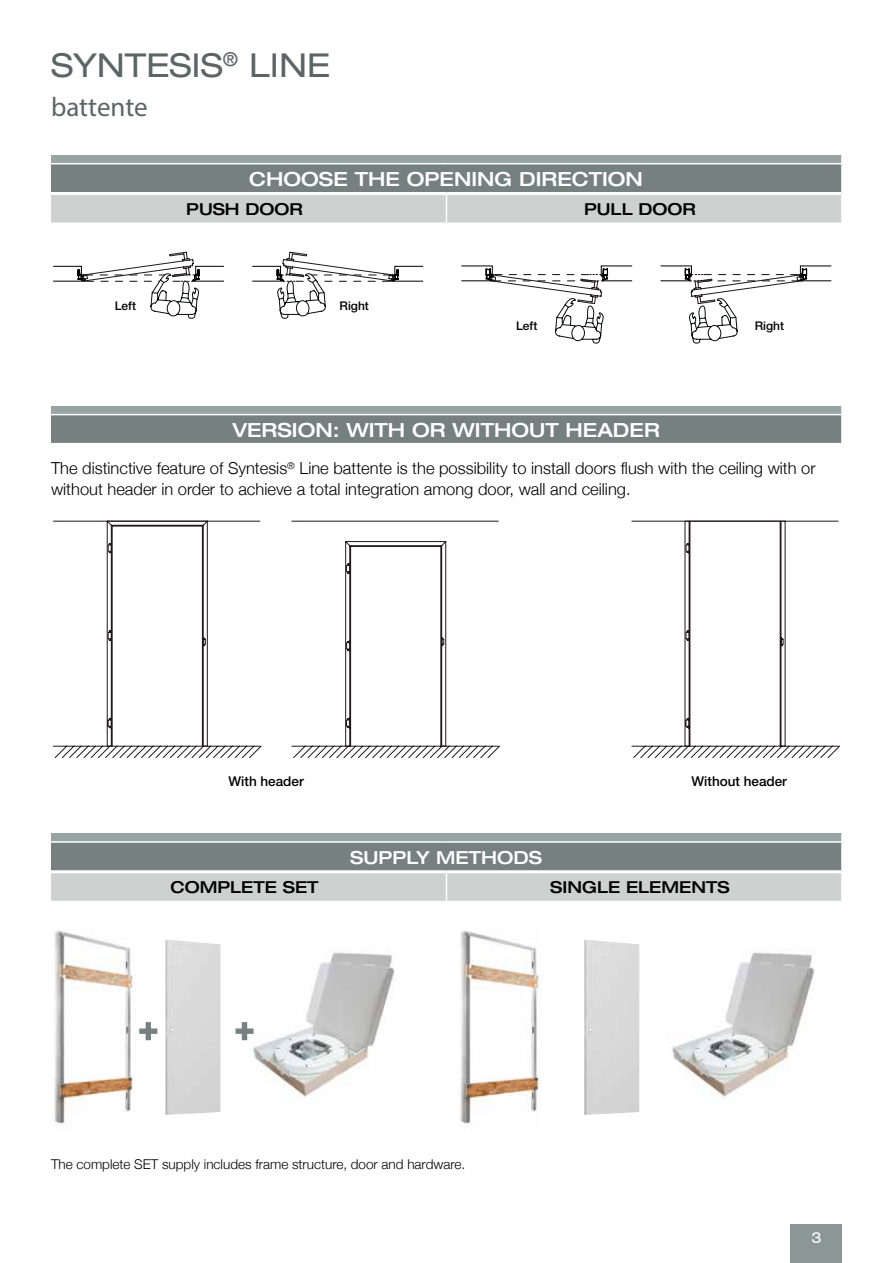
<style>
.page{position:relative;width:893px;height:1263px;background:#fff}
.page>*{position:absolute;margin:0;border:0;box-sizing:border-box;transform-origin:0 0}
.t1{font:expanded 33px "Helvetica Neue";color:#5c6565}
.t2{font:27px "Myriad Pro";letter-spacing:-.005em;color:#5c6565}
.t3{font:500 expanded 19.5px "Helvetica Neue";color:#fff}
.t4{font:500 expanded 18px "Helvetica Neue";color:#fff}
.t5{font:300 16.5px/21px "Helvetica Neue";color:#000}
.t6{font:500 expanded 16.5px "Helvetica Neue";color:#000}
.t7{font:expanded 15px "Swiss 721 BT";color:#fff}
.t8{font:300 13.5px "Helvetica Neue";color:#000}
.t9{font:500 13.5px "Helvetica Neue";color:#000}
.t10{font:500 12px "Helvetica Neue";color:#000}
</style>
<div class="page">
<div style="left:791px;top:1225px;width:51px;height:38px;background:#8b9796"></div>
<svg style="left:252px;top:252px;width:171px;height:67px"></svg>
<svg style="left:53px;top:252px;width:171px;height:67px"></svg>
<svg style="left:660px;top:266px;width:172px;height:77px"></svg>
<svg style="left:461px;top:266px;width:171px;height:77px"></svg>
<svg style="left:53px;top:521px;width:209px;height:237px"></svg>
<svg style="left:291px;top:521px;width:209px;height:237px"></svg>
<svg style="left:631px;top:521px;width:209px;height:237px"></svg>
<div style="left:51px;top:155px;width:791px;height:9px;background:#98a4a2"></div>
<div style="left:51px;top:164px;width:791px;height:29px;background:#75807f"></div>
<hr style="left:841px;top:164px;width:2px;height:29px;background:#fff">
<hr style="left:51px;top:163px;width:395px;height:1px;background:#fff">
<hr style="left:446px;top:163px;width:397px;height:1px;background:#fff">
<hr style="left:51px;top:192px;width:395px;height:3px;background:#fff">
<hr style="left:446px;top:192px;width:395px;height:3px;background:#fff">
<svg style="left:51px;top:193px;width:791px;height:30px;background:#d1d4d3"></svg>
<div style="left:51px;top:406px;width:791px;height:9px;background:#98a4a2"></div>
<div style="left:51px;top:415px;width:791px;height:29px;background:#75807f"></div>
<hr style="left:841px;top:415px;width:2px;height:28px;background:#fff">
<hr style="left:51px;top:414px;width:792px;height:1px;background:#fff">
<hr style="left:51px;top:443px;width:792px;height:3px;background:#fff">
<img style="left:253px;top:952px;width:142px;height:145px">
<img style="left:672px;top:952px;width:143px;height:145px">
<svg style="left:139px;top:1022px;width:18px;height:18px"></svg>
<svg style="left:235px;top:1022px;width:19px;height:18px"></svg>
<img style="left:52px;top:930px;width:82px;height:194px">
<img style="left:458px;top:930px;width:82px;height:194px">
<div style="left:165px;top:940px;width:55px;height:175px;background:#d9d9d9"></div>
<div style="left:584px;top:940px;width:55px;height:175px;background:#d8d8d8"></div>
<div style="left:51px;top:833px;width:791px;height:9px;background:#98a4a2"></div>
<div style="left:51px;top:842px;width:791px;height:30px;background:#75807f"></div>
<hr style="left:841px;top:843px;width:2px;height:29px;background:#fff">
<hr style="left:51px;top:841px;width:395px;height:2px;background:#fff">
<hr style="left:446px;top:841px;width:397px;height:2px;background:#fff">
<hr style="left:51px;top:870px;width:395px;height:3px;background:#fff">
<hr style="left:446px;top:870px;width:395px;height:3px;background:#fff">
<svg style="left:51px;top:872px;width:791px;height:29px;background:#cfd3d1"></svg>
<h1 class="t1" style="left:51px;top:45px;width:281px">SYNTESIS<sup>®</sup> LINE</h1>
<h2 class="t2" style="left:51px;top:90px;width:98px">battente</h2>
<p class="t10" style="left:115px;top:298px;width:23px">Left</p>
<p class="t3" style="left:249px;top:167px;width:395px">CHOOSE THE OPENING DIRECTION</p>
<p class="t6" style="left:186px;top:199px;width:118px">PUSH DOOR</p>
<p class="t6" style="left:584px;top:199px;width:113px">PULL DOOR</p>
<p class="t10" style="left:340px;top:298px;width:31px">Right</p>
<p class="t10" style="left:516px;top:319px;width:23px">Left</p>
<p class="t10" style="left:755px;top:319px;width:31px">Right</p>
<p class="t3" style="left:232px;top:418px;width:429px">VERSION: WITH OR WITHOUT HEADER</p>
<p class="t5" style="left:51px;top:457px;width:766px">The distinctive feature of Syntesis<sup>®</sup> Line battente is the possibility to install doors flush with the ceiling with or without header in order to achieve a total integration among door, wall and ceiling.</p>
<p class="t9" style="left:229px;top:773px;width:77px">With header</p>
<p class="t9" style="left:691px;top:773px;width:97px">Without header</p>
<p class="t4" style="left:350px;top:846px;width:194px">SUPPLY METHODS</p>
<p class="t6" style="left:170px;top:877px;width:150px">COMPLETE SET</p>
<p class="t6" style="left:550px;top:877px;width:181px">SINGLE ELEMENTS</p>
<p class="t8" style="left:51px;top:1154px;width:416px">The complete SET supply includes frame structure, door and hardware.</p>
<p class="t7" style="left:811px;top:1228px;width:12px">3</p>
</div>
